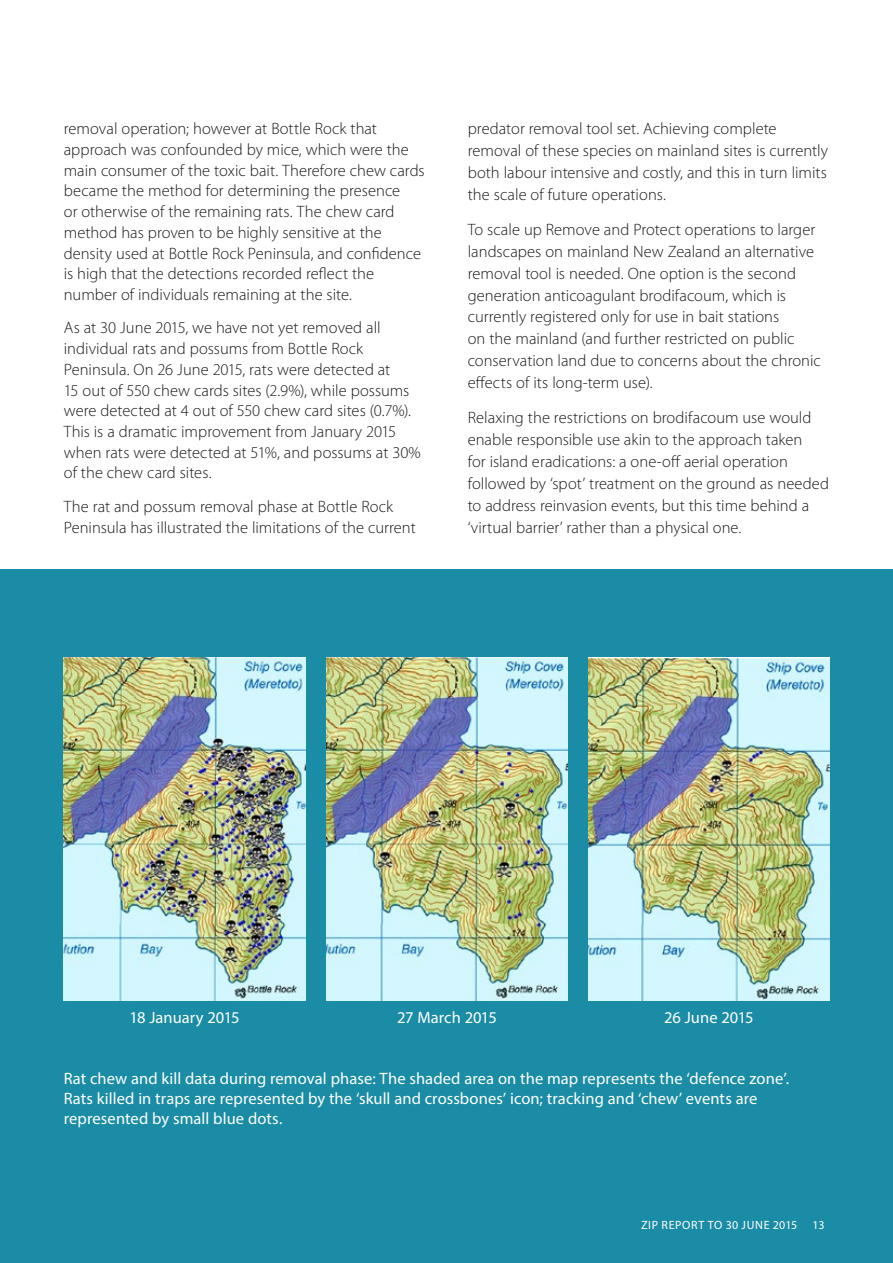
<style>
.page{position:relative;width:893px;height:1263px;background:#fff}
.page>*{position:absolute;margin:0;border:0;box-sizing:border-box;transform-origin:0 0}
.ZIP_body_copy{font:300 16.5px/20.7px "Myriad Pro";color:#1a1a18}
.ZIP_body_copy_revers{font:16.5px/20.2px "Myriad Pro";letter-spacing:.005em;color:#fff}
.t1{font:12px "Myriad Pro";letter-spacing:.05em;color:#fff}
</style>
<div class="page">
<div style="left:0;top:570px;width:893px;height:693px;background:#1a8ca5"></div>
<img style="left:64px;top:658px;width:241px;height:342px">
<img style="left:326px;top:658px;width:241px;height:342px">
<img style="left:588px;top:658px;width:241px;height:342px">
<p class="ZIP_body_copy" style="left:64px;top:119px;width:362px">removal operation; however at Bottle Rock that approach was confounded by mice, which were the main consumer of the toxic bait. Therefore chew cards became the method for determining the presence<br>or otherwise of the remaining rats. The chew card method has proven to be highly sensitive at the density used at Bottle Rock Peninsula, and confidence is high that the detections recorded reflect the number of individuals remaining at the site.</p>
<p class="ZIP_body_copy" style="left:64px;top:318px;width:358px">As at 30 June 2015, we have not yet removed all individual rats and possums from Bottle Rock Peninsula. On 26 June 2015, rats were detected at<br>15 out of 550 chew cards sites (2.9%), while possums were detected at 4 out of 550 chew card sites (0.7%).<br>This is a dramatic improvement from January 2015 when rats were detected at 51%, and possums at 30% of the chew card sites.</p>
<p class="ZIP_body_copy" style="left:64px;top:496px;width:353px">The rat and possum removal phase at Bottle Rock<br>Peninsula has illustrated the limitations of the current</p>
<p class="ZIP_body_copy" style="left:468px;top:118px;width:362px;line-height:21.9px">predator removal tool set. Achieving complete removal of these species on mainland sites is currently both labour intensive and costly, and this in turn limits the scale of future operations.</p>
<p class="ZIP_body_copy" style="left:468px;top:219px;width:355px;line-height:21.9px">To scale up Remove and Protect operations to larger landscapes on mainland New Zealand an alternative removal tool is needed. One option is the second generation anticoagulant brodifacoum, which is currently registered only for use in bait stations<br>on the mainland (and further restricted on public conservation land due to concerns about the chronic effects of its long-term use).</p>
<p class="ZIP_body_copy" style="left:468px;top:407px;width:363px;line-height:21.9px">Relaxing the restrictions on brodifacoum use would enable responsible use akin to the approach taken<br>for island eradications: a one-off aerial operation followed by ‘spot’ treatment on the ground as needed to address reinvasion events, but this time behind a ‘virtual barrier’ rather than a physical one.</p>
<p class="ZIP_body_copy_revers" style="left:129px;top:1007px;width:112px">18 January 2015</p>
<p class="ZIP_body_copy_revers" style="left:397px;top:1007px;width:101px">27 March 2015</p>
<p class="ZIP_body_copy_revers" style="left:664px;top:1007px;width:91px">26 June 2015</p>
<p class="ZIP_body_copy_revers" style="left:64px;top:1068px;width:727px">Rat chew and kill data during removal phase: The shaded area on the map represents the ‘defence zone’.<br>Rats killed in traps are represented by the ‘skull and crossbones’ icon; tracking and ‘chew’ events are represented by small blue dots.</p>
<p class="t1" style="left:641px;top:1218px;width:158px">ZIP REPORT TO 30 JUNE 2015</p>
<p class="t1" style="left:813px;top:1218px;width:13px">13</p>
</div>
